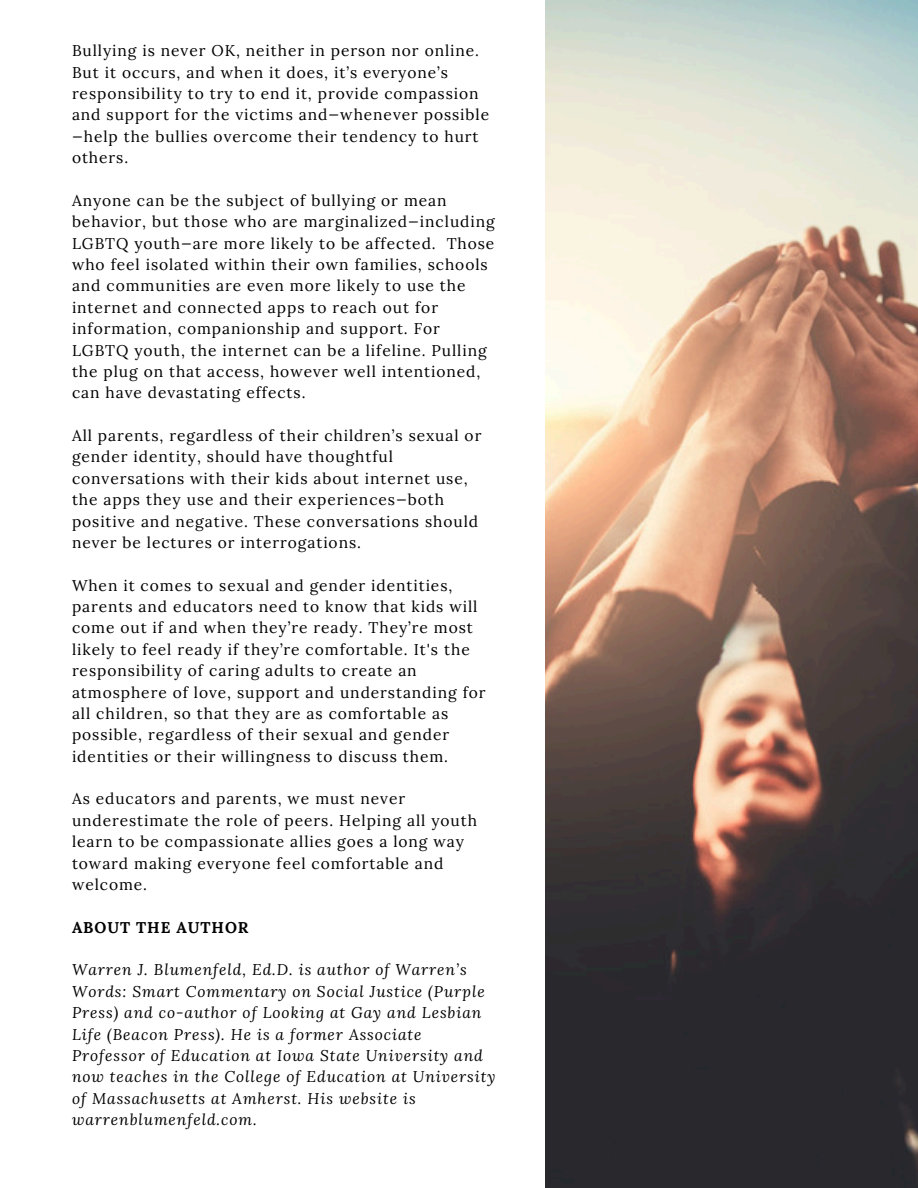
<style>
.page{position:relative;width:918px;height:1188px;background:#fff}
.page>*{position:absolute;margin:0;border:0;box-sizing:border-box;transform-origin:0 0}
.t1{font:15.6px/21.3px "Lora";letter-spacing:.06em;color:#000}
.t2{font:italic 15.6px/21.3px "Lora";letter-spacing:.06em;color:#000}
.t3{font:700 15.6px "Lora";letter-spacing:.06em;color:#000}
</style>
<div class="page">
<img style="left:546px;top:0;width:372px;height:1188px">
<p class="t1" style="left:72px;top:40px;width:419px">Bullying is never OK, neither in person nor online.<br>But it occurs, and when it does, it’s everyone’s responsibility to try to end it, provide compassion and support for the victims and—whenever possible —help the bullies overcome their tendency to hurt others.</p>
<p class="t1" style="left:72px;top:190px;width:424px">Anyone can be the subject of bullying or mean behavior, but those who are marginalized—including LGBTQ youth—are more likely to be affected. Those who feel isolated within their own families, schools and communities are even more likely to use the internet and connected apps to reach out for information, companionship and support. For LGBTQ youth, the internet can be a lifeline. Pulling the plug on that access, however well intentioned, can have devastating effects.</p>
<p class="t1" style="left:72px;top:425px;width:411px">All parents, regardless of their children’s sexual or gender identity, should have thoughtful conversations with their kids about internet use, the apps they use and their experiences—both positive and negative. These conversations should never be lectures or interrogations.</p>
<p class="t1" style="left:72px;top:575px;width:415px">When it comes to sexual and gender identities, parents and educators need to know that kids will come out if and when they’re ready. They’re most likely to feel ready if they’re comfortable. It's the responsibility of caring adults to create an atmosphere of love, support and understanding for all children, so that they are as comfortable as possible, regardless of their sexual and gender identities or their willingness to discuss them.</p>
<p class="t1" style="left:72px;top:789px;width:407px">As educators and parents, we must never underestimate the role of peers. Helping all youth learn to be compassionate allies goes a long way toward making everyone feel comfortable and welcome.</p>
<p class="t3" style="left:72px;top:917px;width:178px">ABOUT THE AUTHOR</p>
<p class="t2" style="left:72px;top:959px;width:425px">Warren J. Blumenfeld, Ed.D. is author of Warren’s Words: Smart Commentary on Social Justice (Purple Press) and co-author of Looking at Gay and Lesbian Life (Beacon Press). He is a former Associate Professor of Education at Iowa State University and now teaches in the College of Education at University of Massachusetts at Amherst. His website is warrenblumenfeld.com.</p>
</div>
